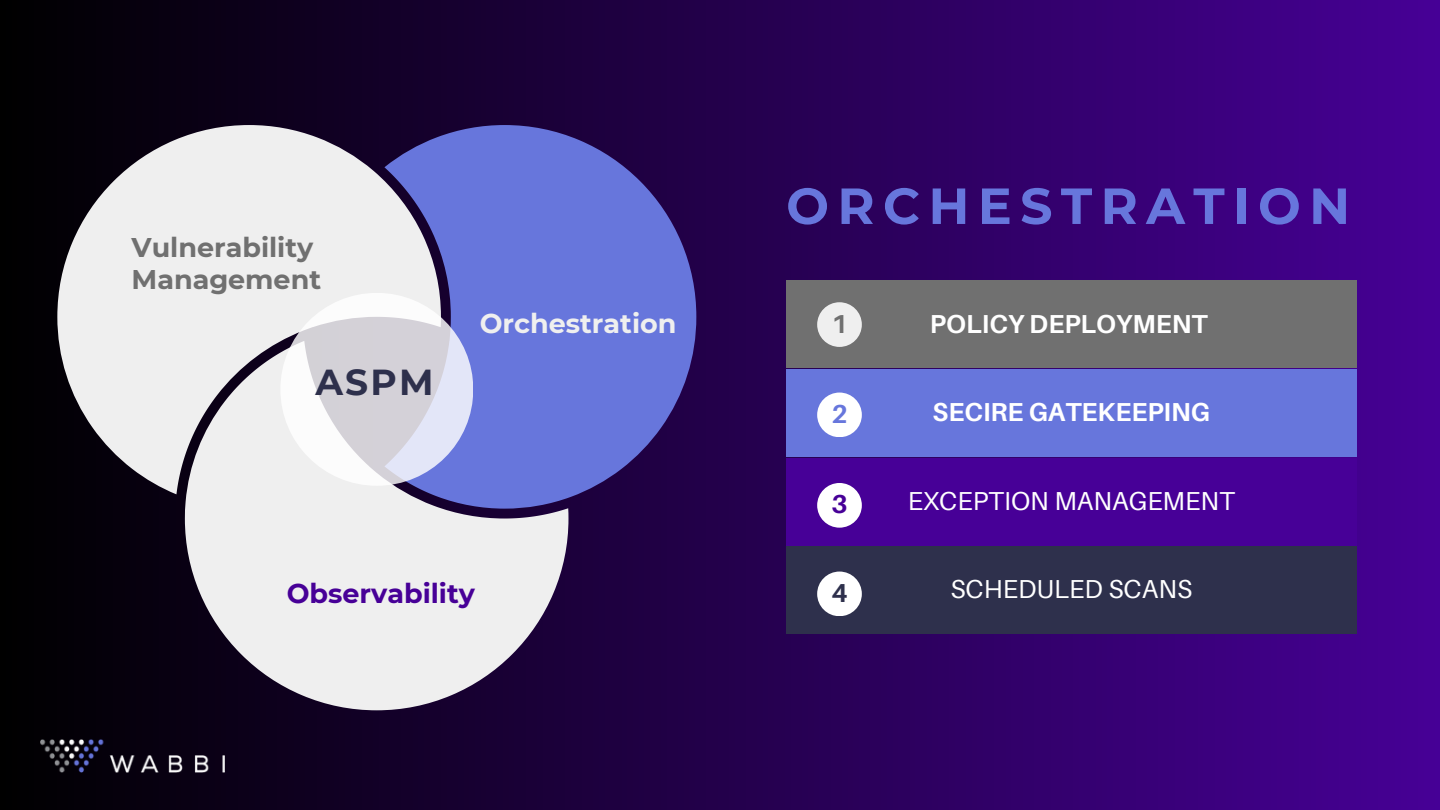
<style>
.page{position:relative;width:1440px;height:810px;background:#fff}
.page>*{position:absolute;margin:0;border:0;box-sizing:border-box;transform-origin:0 0}
.t1{font:700 50.7px "Montserrat";letter-spacing:.165em;color:#6776dc}
.t2{font:700 36px "Montserrat";color:#2e304c}
.t3{font:700 27px/32.7px "Montserrat";color:#707070}
.t4{font:700 27px "Montserrat";color:#470097}
.t5{font:700 27px "Montserrat";color:#efefef}
.t6{font:700 25.95px "Aileron";color:#fff}
.t7{font:25.95px "Aileron";color:#fff}
.t8{font:700 25.95px "Aileron";color:#707070}
.t9{font:700 25.95px "Aileron";color:#6776dc}
.t10{font:700 25.95px "Aileron";color:#470097}
.t11{font:700 25.95px "Aileron";color:#2e304c}
</style>
<div class="page">
<div style="left:0;top:0;width:1440px;height:810px;background:linear-gradient(to right,#000,#470196)"></div>
<div style="left:786px;top:281px;width:570px;height:87px;background:#707070"></div>
<div style="left:817px;top:302px;width:45px;height:45px;background:#efefef;border-radius:50%"></div>
<div style="left:786px;top:369px;width:570px;height:87px;background:#6776dc"></div>
<div style="left:817px;top:393px;width:45px;height:44px;background:#fff;border-radius:50%"></div>
<div style="left:786px;top:458px;width:570px;height:87px;background:#470097"></div>
<div style="left:817px;top:483px;width:45px;height:45px;background:#fff;border-radius:50%"></div>
<div style="left:786px;top:547px;width:570px;height:87px;background:#2e304c"></div>
<div style="left:817px;top:572px;width:45px;height:44px;background:#fff;border-radius:50%"></div>
<svg style="left:441px;top:125px;width:255px;height:384px;fill:#6776dc"></svg>
<svg style="left:185px;top:341px;width:383px;height:369px;fill:#efefef"></svg>
<svg style="left:57px;top:125px;width:384px;height:369px;fill:#efefef"></svg>
<svg style="left:280px;top:293px;width:193px;height:193px;fill:#d4d1d9"></svg>
<img style="left:41px;top:740px;width:183px;height:32px">
<h3 class="t3" style="left:132px;top:231px;width:191px">Vulnerability<br>Management</h3>
<p class="t2" style="left:315px;top:360px;width:120px">ASPM</p>
<h4 class="t5" style="left:480px;top:307px;width:198px">Orchestration</h4>
<p class="t4" style="left:287px;top:577px;width:190px">Observability</p>
<p class="t1" style="left:786px;top:175px;width:565px">ORCHESTRATION</p>
<p class="t8" style="left:831px;top:307px;width:18px">1</p>
<p class="t6" style="left:930px;top:307px;width:279px">POLICY DEPLOYMENT</p>
<p class="t9" style="left:831px;top:398px;width:18px">2</p>
<h2 class="t6" style="left:933px;top:396px;width:279px">SECIRE GATEKEEPING</h2>
<p class="t10" style="left:831px;top:488px;width:18px">3</p>
<p class="t7" style="left:908px;top:485px;width:329px">EXCEPTION MANAGEMENT</p>
<h3 class="t11" style="left:831px;top:577px;width:18px">4</h3>
<h1 class="t7" style="left:950px;top:573px;width:243px">SCHEDULED SCANS</h1>
</div>
